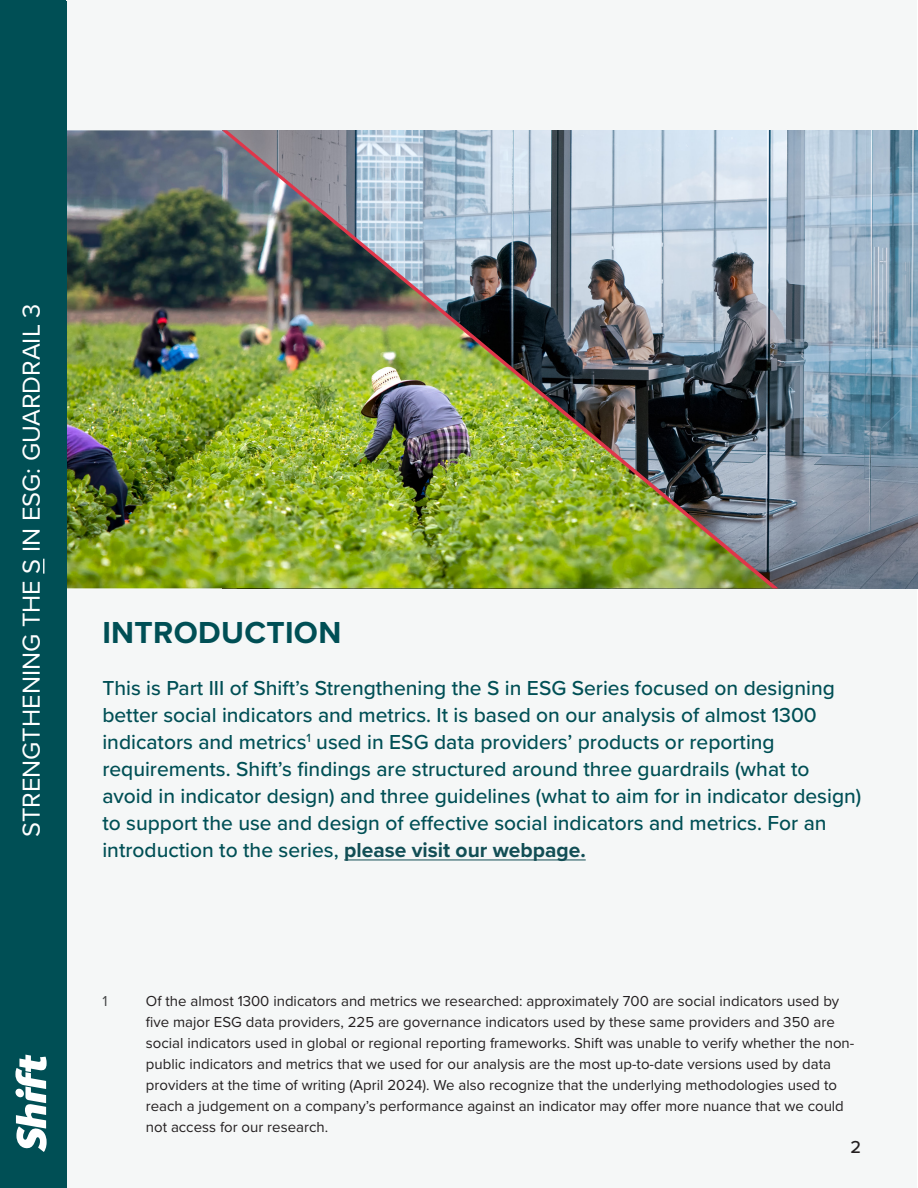
<style>
.page{position:relative;width:918px;height:1188px;background:#fff}
.page>*{position:absolute;margin:0;border:0;box-sizing:border-box;transform-origin:0 0}
.t1{font:700 31.5px "Proxima Nova";letter-spacing:.01em;color:#004f55}
.t2{font:25.5px "Proxima Nova";color:#fff}
.t3{font:500 21px/27px "Proxima Nova";color:#004f55}
.t4{font:500 18px "Proxima Nova";color:#231f20}
.t5{font:15px/21px "Proxima Nova";color:#231f20}
.t6{font:15px "Proxima Nova";color:#48494a}
.s1{font-weight:700;color:#124e55}
</style>
<div class="page">
<div style="left:10px;top:0;width:907px;height:1188px;background:#f5f7f7"></div>
<div style="left:0;top:0;width:65px;height:1188px;background:#004f55"></div>
<svg style="left:43px;top:559px;width:1px;height:15px"></svg>
<svg style="left:15px;top:1055px;width:32px;height:97px"></svg>
<hr style="left:344px;top:860px;width:242px;height:1px;background:#124e55">
<img style="left:780px;top:130px;width:138px;height:458px">
<img style="left:67px;top:130px;width:155px;height:458px">
<img style="left:222px;top:130px;width:558px;height:459px">
<div style="left:53px;top:1px;width:14px;height:1186px;background:#004f55"></div>
<h2 class="t2" style="left:12px;top:837px;width:535px;rotate:-90deg">STRENGTHENING THE S IN ESG: GUARDRAIL 3</h2>
<p class="t1" style="left:102px;top:609px;width:240px">INTRODUCTION</p>
<p class="t3" style="left:102px;top:674px;width:761px">This is Part III of Shift’s Strengthening the S in ESG Series focused on designing better social indicators and metrics. It is based on our analysis of almost 1300 indicators and metrics<sup>1</sup> used in ESG data providers’ products or reporting requirements. Shift’s findings are structured around three guardrails (what to avoid in indicator design) and three guidelines (what to aim for in indicator design) to support the use and design of effective social indicators and metrics. For an introduction to the series, <span class="s1">please visit our webpage.</span></p>
<p class="t6" style="left:102px;top:990px;width:7px">1</p>
<p class="t5" style="left:146px;top:990px;width:710px">Of the almost 1300 indicators and metrics we researched: approximately 700 are social indicators used by five major ESG data providers, 225 are governance indicators used by these same providers and 350 are social indicators used in global or regional reporting frameworks. Shift was unable to verify whether the non&shy;public indicators and metrics that we used for our analysis are the most up-to-date versions used by data providers at the time of writing (April 2024). We also recognize that the underlying methodologies used to reach a judgement on a company’s performance against an indicator may offer more nuance that we could not access for our research.</p>
<p class="t4" style="left:850px;top:1133px;width:12px">2</p>
</div>
